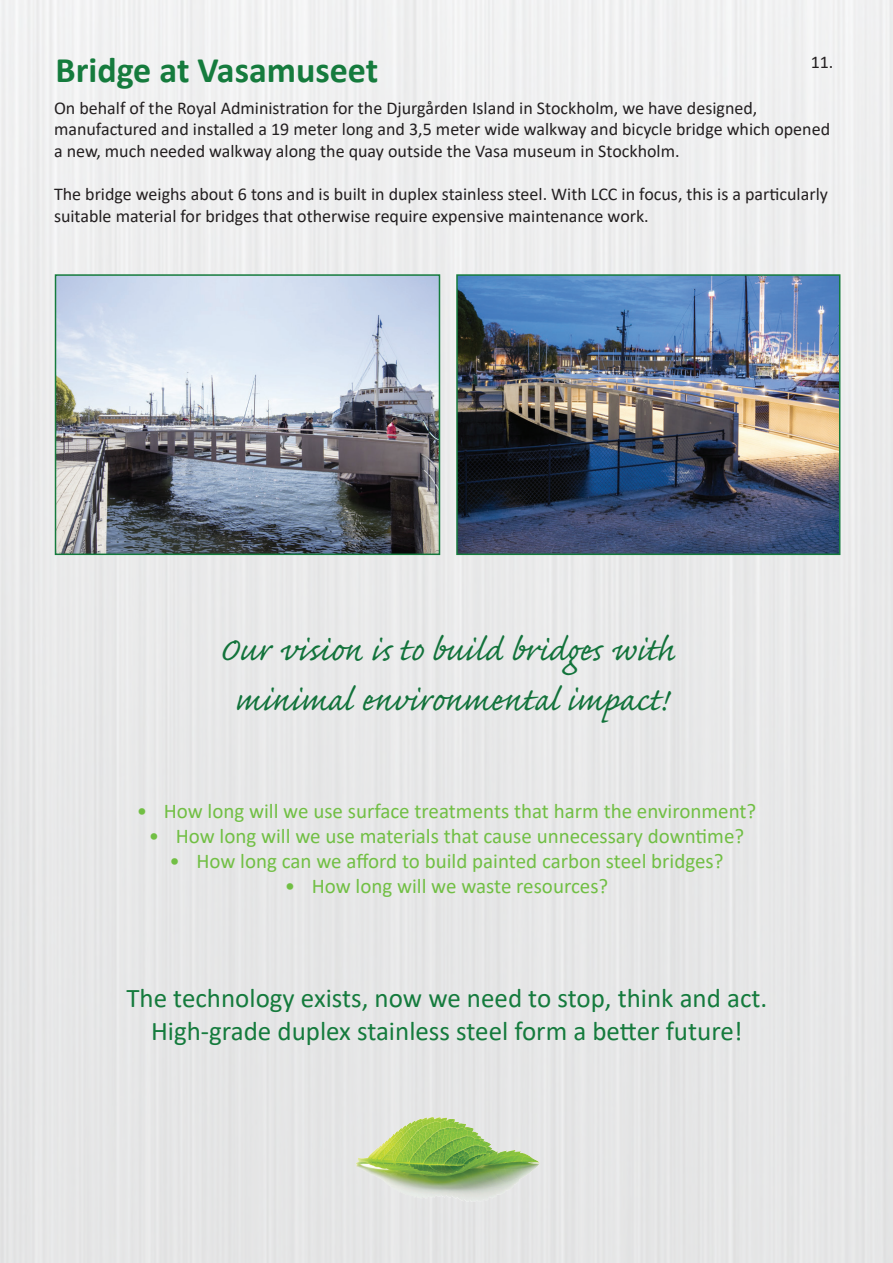
<style>
.page{position:relative;width:893px;height:1263px;background:#fff}
.page>*{position:absolute;margin:0;border:0;box-sizing:border-box;transform-origin:0 0}
.t1{font:42px/50.4px "Caflisch Script Pro";color:#12733b;text-align:center}
.t2{font:700 36px "Calibri";color:#157b3d}
.t3{font:27px/32.4px "Calibri";color:#157b3d;text-align:center}
.t4{font:21px "Calibri";color:#71bf44}
.t5{font:18px/21.6px "Calibri";color:#231f20}
</style>
<div class="page">
<img style="left:0;top:0;width:893px;height:1263px">
<img style="left:355px;top:1117px;width:77px;height:52px">
<img style="left:58px;top:277px;width:379px;height:275px">
<div style="left:55px;top:274px;width:385px;height:281px;border:2px solid #157b3d"></div>
<img style="left:459px;top:277px;width:378px;height:275px">
<div style="left:456px;top:274px;width:384px;height:281px;border:2px solid #157b3d"></div>
<h2 class="t2" style="left:56px;top:45px;width:324px">Bridge at Vasamuseet</h2>
<p class="t5" style="left:811px;top:50px;width:24px">11.</p>
<p class="t5" style="left:54px;top:96px;width:778px">On behalf of the Royal Administration for the Djurgården Island in Stockholm, we have designed, manufactured and installed a 19 meter long and 3,5 meter wide walkway and bicycle bridge which opened a new, much needed walkway along the quay outside the Vasa museum in Stockholm.</p>
<p class="t5" style="left:54px;top:183px;width:775px">The bridge weighs about 6 tons and is built in duplex stainless steel. With LCC in focus, this is a particularly suitable material for bridges that otherwise require expensive maintenance work.</p>
<h1 class="t1" style="left:219px;top:629px;width:457px">Our vision is to build bridges with minimal environmental impact!</h1>
<p class="t4" style="left:137px;top:796px;width:621px">• How long will we use surface treatments that harm the environment?</p>
<p class="t4" style="left:149px;top:821px;width:597px">• How long will we use materials that cause unnecessary downtime?</p>
<p class="t4" style="left:169px;top:846px;width:556px">• How long can we afford to build painted carbon steel bridges?</p>
<p class="t4" style="left:285px;top:872px;width:325px">• How long will we waste resources?</p>
<h3 class="t3" style="left:126px;top:981px;width:642px">The technology exists, now we need to stop, think and act.<br>High-grade duplex stainless steel form a better future!</h3>
</div>
